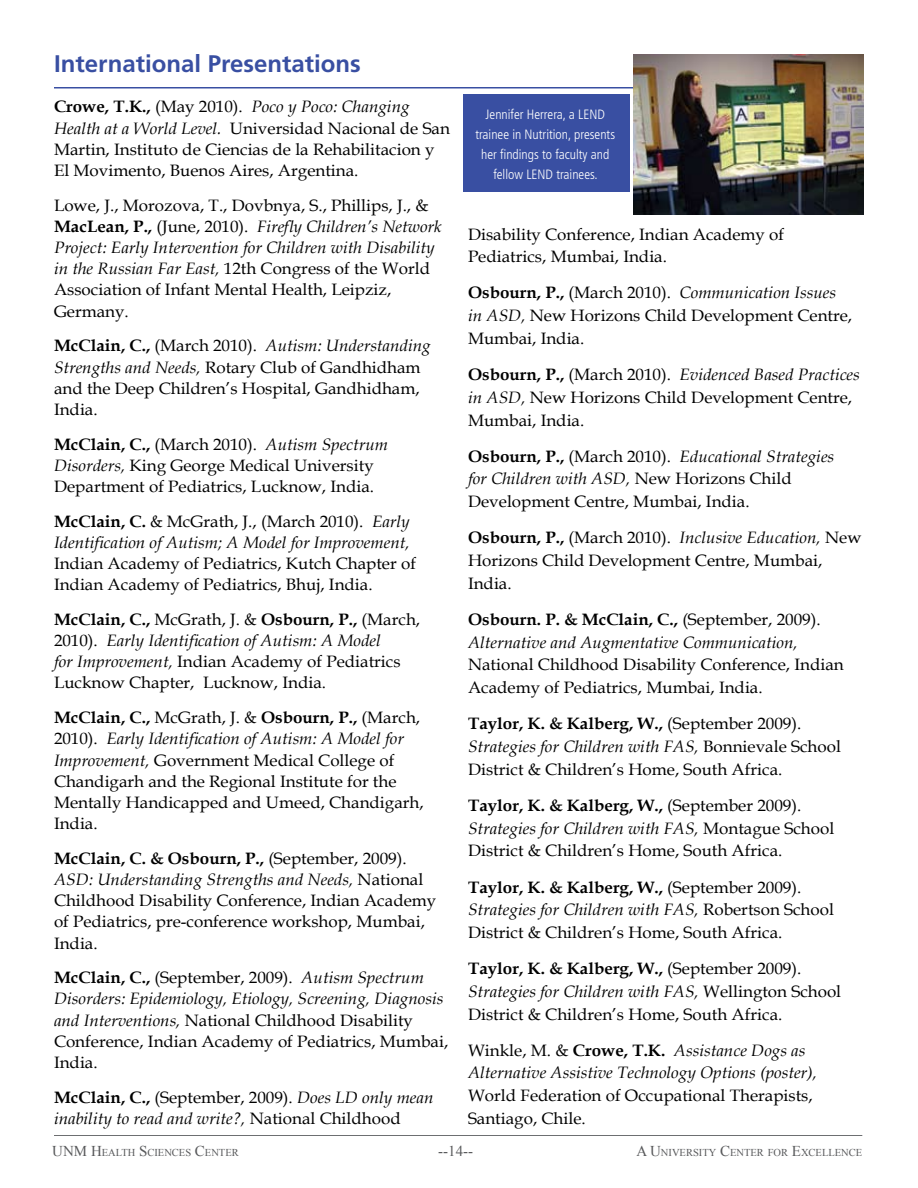
<style>
.page{position:relative;width:918px;height:1188px;background:#fff}
.page>*{position:absolute;margin:0;border:0;box-sizing:border-box;transform-origin:0 0}
.t1{font:700 24px "Frutiger";color:#394fa2}
.t2{font:16.5px/21.1px "Book Antiqua";color:#000}
.t3{font:italic 16.5px/21.1px "Book Antiqua";color:#000}
.t4{font:15px "Times New Roman";color:#58595b}
.t5{font:300 condensed 13.5px/20.2px "Frutiger";color:#fff;text-align:center}
.t6{font:10.5px "Times New Roman";color:#58595b}
.s1{font-weight:700}
.s2{font-style:italic}
.s3{font-weight:700;font-style:normal}
.s4{font-style:normal}
.s5{font-size:15px}
</style>
<div class="page">
<div style="left:464px;top:94px;width:166px;height:98px;background:#394fa2"></div>
<hr style="left:54px;top:1135px;width:808px;height:1px;background:#6d6f71">
<hr style="left:54px;top:87px;width:810px;height:1px;background:#394fa2">
<img style="left:634px;top:54px;width:230px;height:160px">
<h1 class="t1" style="left:54px;top:50px;width:308px">International Presentations</h1>
<p class="t2" style="left:54px;top:96px;width:397px"><span class="s1">Crowe, T.K.,</span> (May 2010). <span class="s2">Poco y Poco: Changing Health at a World Level.</span> Universidad Nacional de San Martin, Instituto de Ciencias de la Rehabilitacion y El Movimento, Buenos Aires, Argentina.</p>
<p class="t2" style="left:54px;top:194px;width:389px">Lowe, J., Morozova, T., Dovbnya, S., Phillips, J., &amp; <span class="s1">MacLean, P.,</span> (June, 2010). <span class="s2">Firefly Children’s Network Project: Early Intervention for Children with Disability in the Russian Far East,</span> 12th Congress of the World Association of Infant Mental Health, Leipziz, Germany.</p>
<p class="t2" style="left:54px;top:335px;width:378px"><span class="s1">McClain, C.,</span> (March 2010). <span class="s2">Autism: Understanding Strengths and Needs,</span> Rotary Club of Gandhidham and the Deep Children’s Hospital, Gandhidham, India.</p>
<p class="t2" style="left:54px;top:433px;width:336px"><span class="s1">McClain, C.,</span> (March 2010). <span class="s2">Autism Spectrum<br>Disorders,</span> King George Medical University<br>Department of Pediatrics, Lucknow, India.</p>
<p class="t3" style="left:54px;top:510px;width:357px"><span class="s3">McClain, C.</span> <span class="s4">&amp; McGrath, J., (March 2010).</span> Early<br>Identification of Autism; A Model for Improvement,</p>
<p class="t2" style="left:54px;top:552px;width:363px">Indian Academy of Pediatrics, Kutch Chapter of<br>Indian Academy of Pediatrics, Bhuj, India.</p>
<p class="t2" style="left:54px;top:608px;width:368px"><span class="s1">McClain, C.,</span> McGrath, J. &amp; <span class="s1">Osbourn, P.,</span> (March, 2010). <span class="s2">Early Identification of Autism: A Model<br>for Improvement,</span> Indian Academy of Pediatrics Lucknow Chapter, Lucknow, India.</p>
<p class="t2" style="left:54px;top:707px;width:371px"><span class="s1">McClain, C.,</span> McGrath, J. &amp; <span class="s1">Osbourn, P.,</span> (March, 2010). <span class="s2">Early Identification of Autism: A Model for Improvement,</span> Government Medical College of Chandigarh and the Regional Institute for the Mentally Handicapped and Umeed, Chandigarh, India.</p>
<p class="t2" style="left:54px;top:847px;width:384px"><span class="s1">McClain, C. &amp; Osbourn, P.,</span> (September, 2009).<br><span class="s2">ASD: Understanding Strengths and Needs,</span> National Childhood Disability Conference, Indian Academy of Pediatrics, pre-conference workshop, Mumbai, India.</p>
<p class="t2" style="left:54px;top:967px;width:396px"><span class="s1">McClain, C.,</span> (September, 2009). <span class="s2">Autism Spectrum Disorders: Epidemiology, Etiology, Screening, Diagnosis and Interventions,</span> National Childhood Disability Conference, Indian Academy of Pediatrics, Mumbai, India.</p>
<p class="t3" style="left:54px;top:1086px;width:381px"><span class="s3">McClain, C.,</span> <span class="s4">(September, 2009).</span> Does LD only mean inability to read and write?, <span class="s4">National Childhood</span></p>
<p class="t5" style="left:475px;top:104px;width:141px">Jennifer Herrera, a LEND trainee in Nutrition, presents her findings to faculty and fellow LEND trainees.</p>
<p class="t2" style="left:468px;top:222px;width:318px;line-height:22.6px">Disability Conference, Indian Academy of<br>Pediatrics, Mumbai, India.</p>
<p class="t2" style="left:468px;top:281px;width:386px;line-height:22.6px"><span class="s1">Osbourn, P.,</span> (March 2010). <span class="s2">Communication Issues in ASD,</span> New Horizons Child Development Centre,<br>Mumbai, India.</p>
<p class="t2" style="left:468px;top:363px;width:393px;line-height:22.6px"><span class="s1">Osbourn, P.,</span> (March 2010). <span class="s2">Evidenced Based Practices in ASD,</span> New Horizons Child Development Centre,<br>Mumbai, India.</p>
<p class="t2" style="left:468px;top:444px;width:368px;line-height:22.6px"><span class="s1">Osbourn, P.,</span> (March 2010). <span class="s2">Educational Strategies for Children with ASD,</span> New Horizons Child<br>Development Centre, Mumbai, India.</p>
<p class="t2" style="left:468px;top:526px;width:395px;line-height:22.6px"><span class="s1">Osbourn, P.,</span> (March 2010). <span class="s2">Inclusive Education,</span> New<br>Horizons Child Development Centre, Mumbai,<br>India.</p>
<p class="t3" style="left:468px;top:608px;width:354px;line-height:22.6px"><span class="s3">Osbourn. P. &amp; McClain, C.,</span> <span class="s4">(September, 2009).<br></span>Alternative and Augmentative Communication,</p>
<p class="t2" style="left:468px;top:653px;width:377px;line-height:22.6px">National Childhood Disability Conference, Indian<br>Academy of Pediatrics, Mumbai, India.</p>
<p class="t2" style="left:468px;top:712px;width:374px;line-height:22.6px"><span class="s1">Taylor, K. &amp; Kalberg, W.,</span> (September 2009).<br><span class="s2">Strategies for Children with FAS,</span> Bonnievale School<br>District &amp; Children’s Home, South Africa.</p>
<p class="t2" style="left:468px;top:794px;width:368px;line-height:22.6px"><span class="s1">Taylor, K. &amp; Kalberg, W.,</span> (September 2009).<br><span class="s2">Strategies for Children with FAS,</span> Montague School<br>District &amp; Children’s Home, South Africa.</p>
<p class="t2" style="left:468px;top:875px;width:368px;line-height:22.6px"><span class="s1">Taylor, K. &amp; Kalberg, W.,</span> (September 2009).<br><span class="s2">Strategies for Children with FAS,</span> Robertson School<br>District &amp; Children’s Home, South Africa.</p>
<p class="t2" style="left:468px;top:957px;width:375px;line-height:22.6px"><span class="s1">Taylor, K. &amp; Kalberg, W.,</span> (September 2009).<br><span class="s2">Strategies for Children with FAS,</span> Wellington School<br>District &amp; Children’s Home, South Africa.</p>
<p class="t3" style="left:468px;top:1038px;width:351px;line-height:22.6px"><span class="s4">Winkle, M. &amp;</span> <span class="s3">Crowe, T.K.</span> Assistance Dogs as<br>Alternative Assistive Technology Options (poster),</p>
<p class="t2" style="left:468px;top:1084px;width:346px;line-height:22.6px">World Federation of Occupational Therapists,<br>Santiago, Chile.</p>
<p class="t4" style="left:52px;top:1141px;width:13px">UNM</p>
<p class="t6" style="left:91px;top:1146px;width:149px"><span class="s5">H</span>EALTH <span class="s5">S</span> CIENCES <span class="s5">C</span>ENTER</p>
<p class="t4" style="left:438px;top:1141px;width:36px">--14--</p>
<p class="t6" style="left:636px;top:1146px;width:227px"><span class="s5">A U</span>NIVERSITY <span class="s5">C</span>ENTER FOR <span class="s5">E</span>XCELLENCE</p>
</div>
